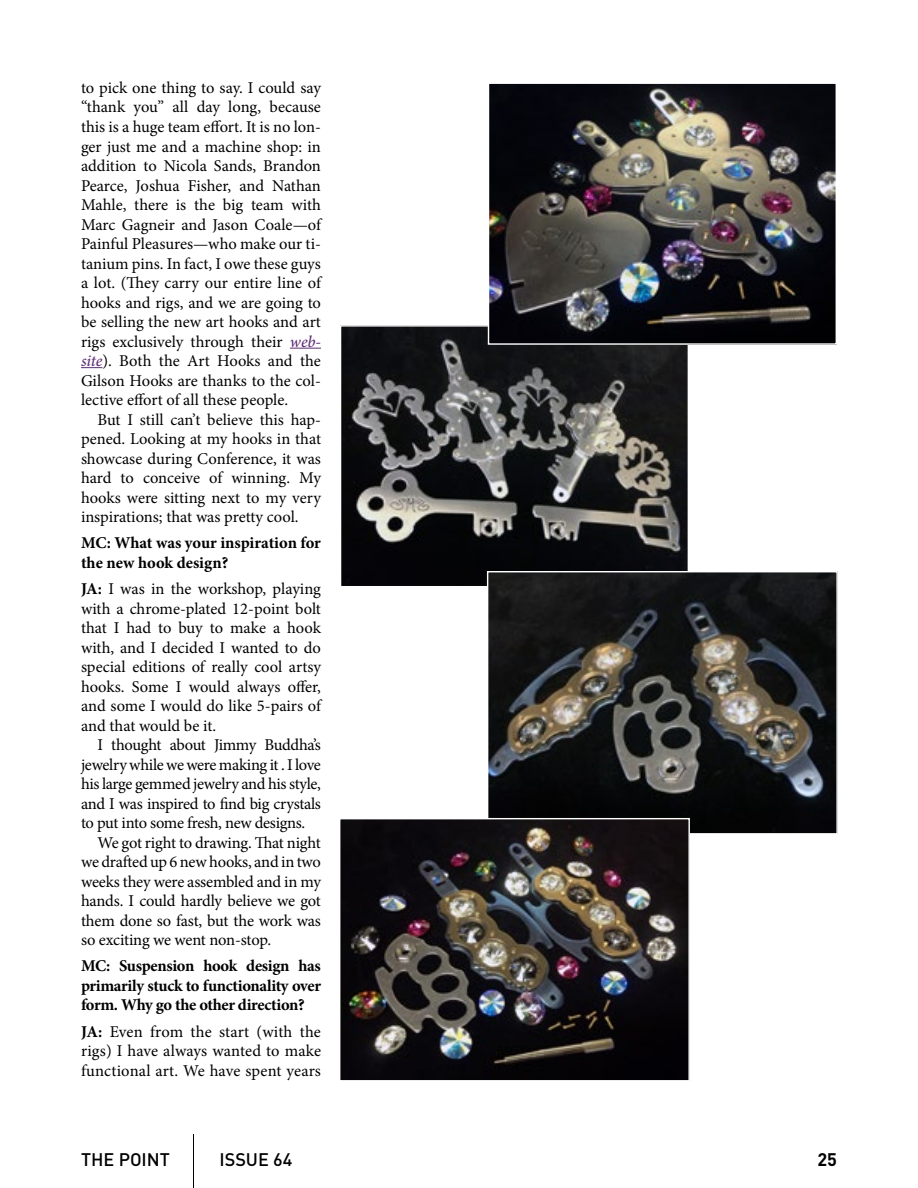
<style>
.page{position:relative;width:918px;height:1188px;background:#fff}
.page>*{position:absolute;margin:0;border:0;box-sizing:border-box;transform-origin:0 0}
.t1{font:500 18px "DIN";color:#000}
.t2{font:700 18px "DIN";color:#000}
.t3{font:16.5px/19.5px "Minion Pro";letter-spacing:-.01em;color:#000;text-align:justify}
.t4{font:700 16.5px/19.5px "Minion Pro";letter-spacing:-.015em;color:#000}
.s1{font-weight:500;font-style:italic;color:#5d2d75}
.s2{font-weight:700}
</style>
<div class="page">
<hr style="left:193px;top:1134px;width:1px;height:54px;background:#000">
<hr style="left:290px;top:348px;width:31px;height:1px;background:#5d2d75">
<svg style="left:81px;top:367px;width:21px;height:1px"></svg>
<img style="left:342px;top:327px;width:345px;height:258px">
<img style="left:489px;top:573px;width:347px;height:260px">
<div style="left:487px;top:571px;width:351px;height:264px;border:1px solid #fff"></div>
<img style="left:490px;top:85px;width:345px;height:258px">
<div style="left:488px;top:83px;width:349px;height:262px;border:1px solid #fff"></div>
<img style="left:341px;top:820px;width:347px;height:259px">
<div style="left:339px;top:818px;width:351px;height:263px;border:1px solid #fff"></div>
<p class="t3" style="left:81px;top:78px;width:242px">to pick one thing to say. I could say “thank you” all day long, because this is a huge team effort. It is no lon&shy;ger just me and a machine shop: in addition to Nicola Sands, Brandon Pearce, Joshua Fisher, and Nathan Mahle, there is the big team with Marc Gagneir and Jason Coale—of Painful Pleasures—who make our ti&shy;tanium pins. In fact, I owe these guys a lot. (They carry our entire line of hooks and rigs, and we are going to be selling the new art hooks and art rigs exclusively through their <span class="s1">web&shy;site</span>). Both the Art Hooks and the Gilson Hooks are thanks to the col&shy;lective effort of all these people.</p>
<p class="t3" style="left:81px;top:410px;width:242px;text-indent:16px">But I still can’t believe this hap&shy;pened. Looking at my hooks in that showcase during Conference, it was hard to conceive of winning. My hooks were sitting next to my very inspirations; that was pretty cool.</p>
<p class="t4" style="left:81px;top:533px;width:241px">MC: What was your inspiration for the new hook design?</p>
<p class="t3" style="left:81px;top:579px;width:242px"><span class="s2">JA:</span> I was in the workshop, playing with a chrome-plated 12-point bolt that I had to buy to make a hook with, and I decided I wanted to do special editions of really cool artsy hooks. Some I would always offer, and some I would do like 5-pairs of and that would be it.</p>
<p class="t3" style="left:98px;top:735px;width:225px">I thought about Jimmy Buddha’s</p>
<p class="t3" style="left:81px;top:755px;width:241px">jewelry while we were making it . I love</p>
<p class="t3" style="left:81px;top:774px;width:242px">his large gemmed jewelry and his style,</p>
<p class="t3" style="left:81px;top:794px;width:242px">and I was inspired to find big crystals</p>
<p class="t3" style="left:81px;top:813px;width:226px">to put into some fresh, new designs.</p>
<p class="t3" style="left:98px;top:833px;width:225px">We got right to drawing. That night</p>
<p class="t3" style="left:81px;top:852px;width:242px">we drafted up 6 new hooks, and in two</p>
<p class="t3" style="left:81px;top:872px;width:242px">weeks they were assembled and in my</p>
<p class="t3" style="left:81px;top:891px;width:242px">hands. I could hardly believe we got</p>
<p class="t3" style="left:81px;top:911px;width:242px">them done so fast, but the work was</p>
<p class="t3" style="left:81px;top:930px;width:192px">so exciting we went non-stop.</p>
<p class="t4" style="left:81px;top:956px;width:242px;text-align:justify">MC: Suspension hook design has primarily stuck to functionality over form. Why go the other direction?</p>
<p class="t3" style="left:81px;top:1022px;width:242px"><span class="s2">JA:</span> Even from the start (with the rigs) I have always wanted to make functional art. We have spent years</p>
<p class="t1" style="left:81px;top:1148px;width:91px">THE POINT</p>
<p class="t1" style="left:220px;top:1148px;width:74px">ISSUE 64</p>
<p class="t2" style="left:817px;top:1147px;width:21px">25</p>
</div>
